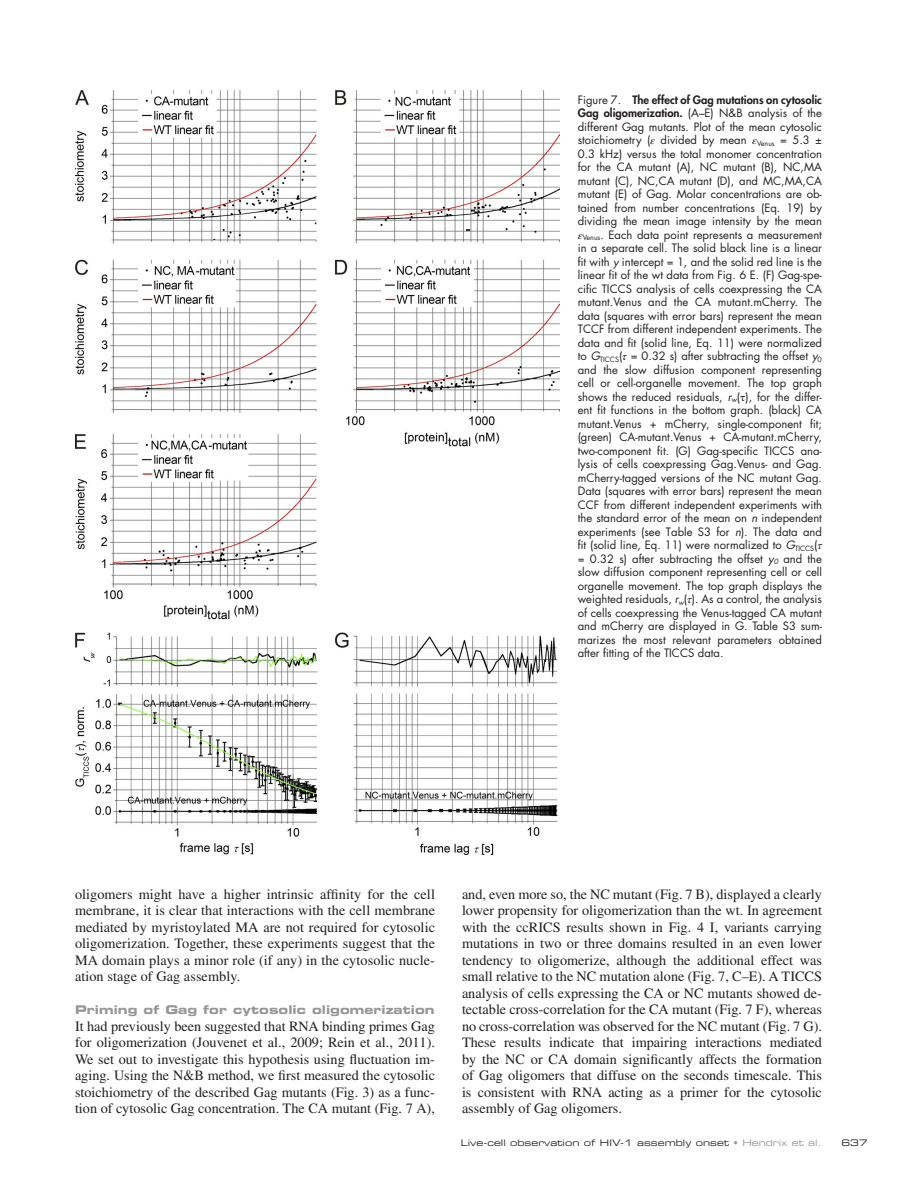
<style>
.page{position:relative;width:918px;height:1188px;background:#fff}
.page>*{position:absolute;margin:0;border:0;box-sizing:border-box;transform-origin:0 0}
.t1{font:14.25px/16.5px "Times LT Std";color:#231f20;text-align:justify}
.t2{font:12px "Eurostile LT Std Bold Ex 2";letter-spacing:.005em;color:#949698}
.t3{font:11.25px/13.5px "Futura Std";color:#231f20;text-align:justify}
.t4{font:9px "Eurostile LT Std Ex 2";color:#231f20}
.s1{font-weight:800}
.s2{font-family:"STIX General";font-style:italic}
.s3{font-style:italic}
.s4{font-family:"STIX General"}
.s5{color:#949698}
</style>
<div class="page">
<img style="left:75px;top:90px;width:485px;height:765px">
<p class="t3" style="left:578px;top:93px;width:246px">Figure 7. <span class="s1">The effect of Gag mutations on cytosolic Gag oligomerization.</span> (A–E) N&amp;B analysis of the different Gag mutants. Plot of the mean cytosolic stoichiometry (<span class="s2">ε</span> divided by mean <span class="s2">ε</span><sub>Venus</sub> = 5.3 ± 0.3 kHz) versus the total monomer concentration for the CA mutant (A), NC mutant (B), NC,MA mutant (C), NC,CA mutant (D), and MC,MA,CA mutant (E) of Gag. Molar concentrations are ob&shy;tained from number concentrations (Eq. 19) by dividing the mean image intensity by the mean <span class="s2">ε</span><sub>Venus</sub>. Each data point represents a measurement in a separate cell. The solid black line is a linear fit with <span class="s3">y</span> intercept = 1, and the solid red line is the linear fit of the wt data from Fig. 6 E. (F) Gag-spe&shy;cific TICCS analysis of cells coexpressing the CA mutant.Venus and the CA mutant.mCherry. The data (squares with error bars) represent the mean TCCF from different independent experiments. The data and fit (solid line, Eq. 11) were normalized to <span class="s3">G</span><sub>TICCS</sub>(<span class="s2">τ</span> = 0.32 s) after subtracting the offset <span class="s3">y</span><sub>0 </sub>and the slow diffusion component representing cell or cell-organelle movement. The top graph shows the reduced residuals, <span class="s3">r</span><sub>w</sub>(<span class="s4">τ</span>), for the differ&shy;ent fit functions in the bottom graph. (black) CA mutant.Venus + mCherry, single-component fit; (green) CA-mutant.Venus + CA-mutant.mCherry, two-component fit. (G) Gag-specific TICCS ana&shy;lysis of cells coexpressing Gag.Venus- and Gag. mCherry-tagged versions of the NC mutant Gag.<br>Data (squares with error bars) represent the mean CCF from different independent experiments with the standard error of the mean on <span class="s3">n</span> independent experiments (see Table S3 for <span class="s3">n</span>). The data and fit (solid line, Eq. 11) were normalized to <span class="s3">G</span><sub>TICCS</sub>(<span class="s2">τ </span>= 0.32 s) after subtracting the offset <span class="s3">y</span><sub>0</sub> and the slow diffusion component representing cell or cell organelle movement. The top graph displays the weighted residuals, <span class="s3">r</span><sub>w</sub>(<span class="s2">τ</span>). As a control, the analysis of cells coexpressing the Venus-tagged CA mutant and mCherry are displayed in G. Table S3 sum&shy;marizes the most relevant parameters obtained after fitting of the TICCS data.</p>
<p class="t1" style="left:75px;top:885px;width:362px">oligomers might have a higher intrinsic affinity for the cell membrane, it is clear that interactions with the cell membrane mediated by myristoylated MA are not required for cytosolic oligomerization. Together, these experiments suggest that the MA domain plays a minor role (if any) in the cytosolic nucle&shy;ation stage of Gag assembly.</p>
<p class="t2" style="left:75px;top:1001px;width:361px">Priming of Gag for cytosolic oligomerization</p>
<p class="t1" style="left:75px;top:1017px;width:362px">It had previously been suggested that RNA binding primes Gag for oligomerization (Jouvenet et al., 2009; Rein et al., 2011).<br>We set out to investigate this hypothesis using fluctuation im&shy;aging. Using the N&amp;B method, we first measured the cytosolic stoichiometry of the described Gag mutants (Fig. 3) as a func&shy;tion of cytosolic Gag concentration. The CA mutant (Fig. 7 A),</p>
<p class="t1" style="left:462px;top:885px;width:362px">and, even more so, the NC mutant (Fig. 7 B), displayed a clearly lower propensity for oligomerization than the wt. In agreement with the ccRICS results shown in Fig. 4 I, variants carrying mutations in two or three domains resulted in an even lower tendency to oligomerize, although the additional effect was small relative to the NC mutation alone (Fig. 7, C–E). A TICCS analysis of cells expressing the CA or NC mutants showed de&shy;tectable cross-correlation for the CA mutant (Fig. 7 F), whereas no cross-correlation was observed for the NC mutant (Fig. 7 G).<br>These results indicate that impairing interactions mediated by the NC or CA domain significantly affects the formation of Gag oligomers that diffuse on the seconds timescale. This is consistent with RNA acting as a primer for the cytosolic assembly of Gag oligomers.</p>
<p class="t4" style="left:461px;top:1136px;width:363px">Live-cell observation of HIV-1 assembly onset <span class="s5">• Hendrix et al.</span></p>
<p class="t4" style="left:841px;top:1136px;width:28px">637</p>
</div>
